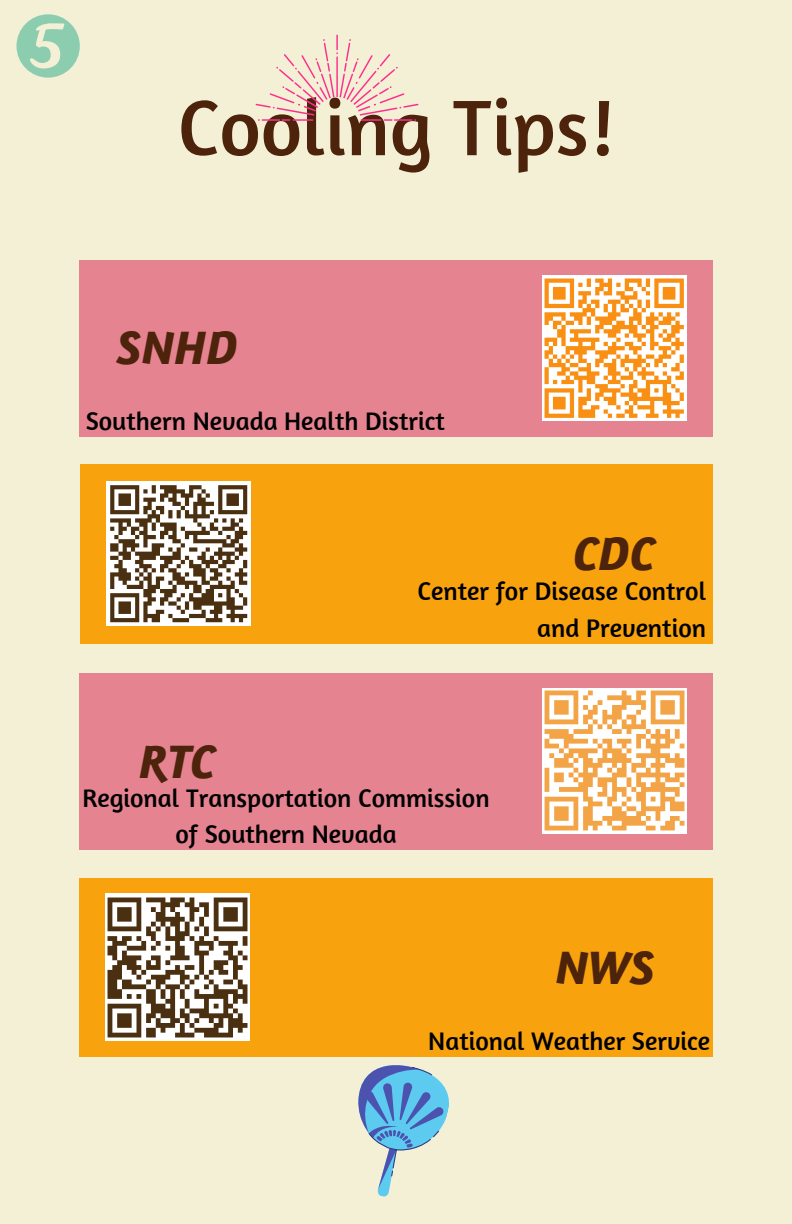
<style>
.page{position:relative;width:792px;height:1224px;background:#f3f0d6}
.page>*{position:absolute;margin:0;border:0;box-sizing:border-box;transform-origin:0 0}
.t1{font:80px "Amaranth";color:#4d230b}
.t2{font:italic 700 48px "Amaranth";color:#4d230b}
.t3{font:26px/36px "Amaranth";color:#000;text-align:center}
</style>
<div class="page">
<div style="left:79px;top:260px;width:633px;height:176px;background:#e58391"></div>
<div style="left:80px;top:464px;width:633px;height:179px;background:#f8a30e"></div>
<div style="left:79px;top:878px;width:634px;height:179px;background:#f8a30e"></div>
<div style="left:79px;top:673px;width:633px;height:176px;background:#e58391"></div>
<svg style="left:358px;top:1065px;width:91px;height:132px"></svg>
<img style="left:542px;top:275px;width:144px;height:146px">
<img style="left:543px;top:688px;width:144px;height:146px">
<img style="left:105px;top:894px;width:144px;height:147px">
<img style="left:106px;top:481px;width:144px;height:144px">
<svg style="left:16px;top:14px;width:63px;height:63px"></svg>
<svg style="left:256px;top:35px;width:162px;height:85px"></svg>
<p class="t1" style="left:178px;top:77px;width:438px">Cooling Tips!</p>
<p class="t2" style="left:117px;top:319px;width:122px">SNHD</p>
<p class="t3" style="left:86px;top:402px;width:361px">Southern Nevada Health District</p>
<p class="t2" style="left:574px;top:524px;width:83px">CDC</p>
<p class="t2" style="left:139px;top:732px;width:78px">RTC</p>
<p class="t3" style="left:418px;top:573px;width:290px">Center for Disease Control</p>
<p class="t3" style="left:537px;top:609px;width:170px">and Prevention</p>
<p class="t3" style="left:83px;top:779px;width:409px">Regional Transportation Commission of Southern Nevada</p>
<p class="t2" style="left:556px;top:938px;width:100px">NWS</p>
<p class="t3" style="left:428px;top:1022px;width:283px">National Weather Service</p>
</div>
